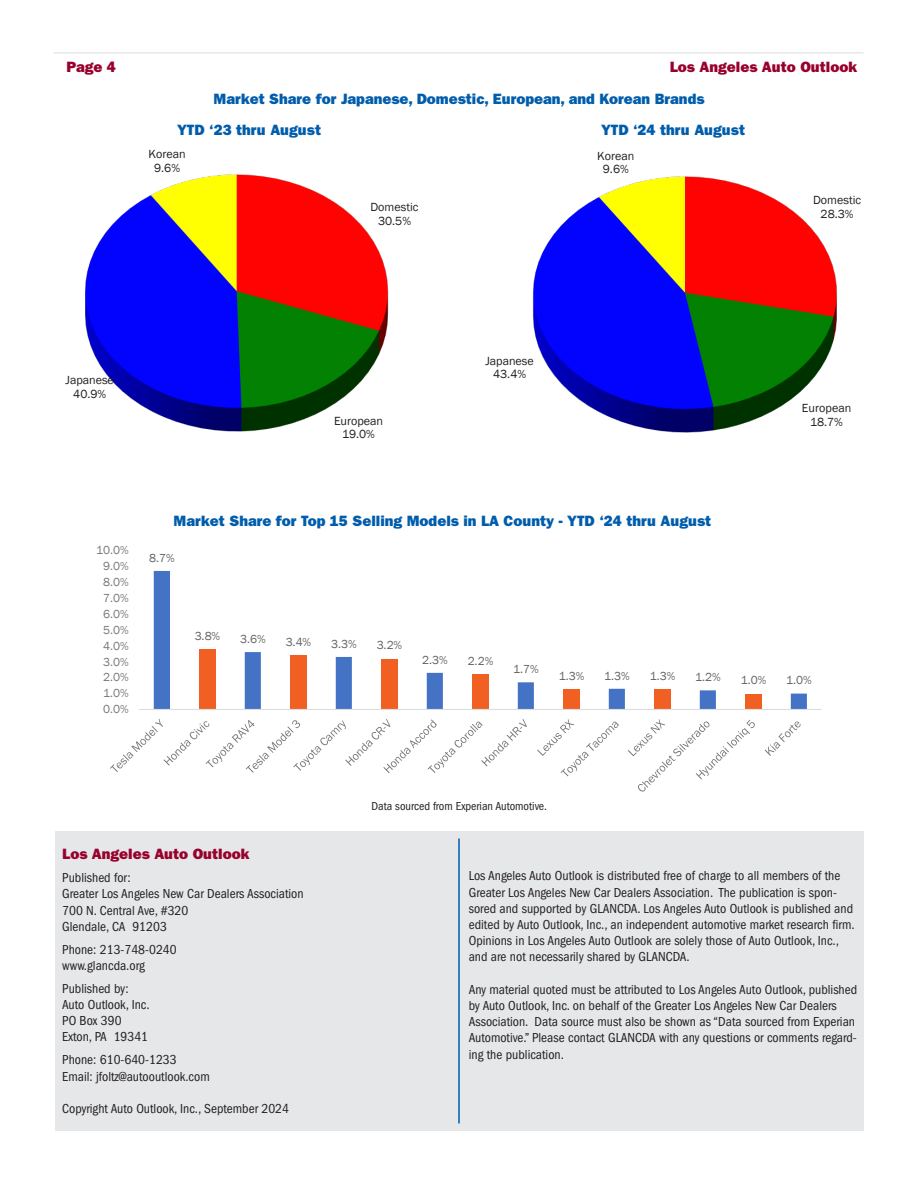
<style>
.page{position:relative;width:918px;height:1188px;background:#fff}
.page>*{position:absolute;margin:0;border:0;box-sizing:border-box;transform-origin:0 0}
.Graph_and_Table_Headers{font:15px "ITC Franklin Gothic Std Hvy";color:#015dab}
.t1{font:15px "ITC Franklin Gothic Std Hvy";color:#98012d}
.t2{font:condensed 13.5px/16.2px "ITC Franklin Gothic Std";color:#231f20}
.t3{font:12.15px/13.8px "Franklin Gothic";color:#231f20;text-align:center}
.t4{font:12px "Franklin Gothic";color:#636366}
.t5{font:12px "Franklin Gothic";color:#76787b}
.t6{font:condensed 12px "ITC Franklin Gothic Std";color:#231f20}
</style>
<div class="page">
<img style="left:85px;top:174px;width:304px;height:258px">
<img style="left:533px;top:176px;width:304px;height:257px">
<div style="left:56px;top:831px;width:808px;height:300px;background:#e6e7e9"></div>
<hr style="left:53px;top:52px;width:810px;height:1px;background:#dcdddf">
<hr style="left:458px;top:838px;width:2px;height:285px;background:#015dab">
<svg style="left:154px;top:571px;width:653px;height:138px"></svg>
<hr style="left:139px;top:709px;width:683px;height:1px;background:#dcdddf">
<svg style="left:110px;top:719px;width:417px;height:54px"></svg>
<svg style="left:537px;top:719px;width:82px;height:57px"></svg>
<svg style="left:628px;top:719px;width:127px;height:73px"></svg>
<svg style="left:765px;top:722px;width:36px;height:34px"></svg>
<p class="t1" style="left:67px;top:58px;width:51px">Page 4</p>
<p class="t1" style="left:670px;top:58px;width:189px">Los Angeles Auto Outlook</p>
<p class="Graph_and_Table_Headers" style="left:214px;top:90px;width:492px">Market Share for Japanese, Domestic, European, and Korean Brands</p>
<p class="Graph_and_Table_Headers" style="left:177px;top:121px;width:145px">YTD ‘23 thru August</p>
<p class="Graph_and_Table_Headers" style="left:601px;top:121px;width:145px">YTD ‘24 thru August</p>
<p class="t3" style="left:149px;top:148px;width:39px">Korean<br>9.6%</p>
<p class="t3" style="left:371px;top:201px;width:50px">Domestic<br>30.5%</p>
<p class="t3" style="left:597px;top:149px;width:39px">Korean<br>9.6%</p>
<p class="t3" style="left:813px;top:193px;width:50px">Domestic<br>28.3%</p>
<p class="t3" style="left:66px;top:374px;width:50px">Japanese<br>40.9%</p>
<p class="t3" style="left:334px;top:414px;width:51px">European<br>19.0%</p>
<p class="t3" style="left:485px;top:354px;width:50px">Japanese<br>43.4%</p>
<p class="t3" style="left:802px;top:401px;width:51px">European<br>18.7%</p>
<p class="t5" style="left:96px;top:543px;width:34px">10.0%</p>
<p class="t5" style="left:103px;top:559px;width:27px">9.0%</p>
<p class="t5" style="left:103px;top:574px;width:27px">8.0%</p>
<p class="t5" style="left:103px;top:590px;width:27px">7.0%</p>
<p class="t5" style="left:103px;top:606px;width:27px">6.0%</p>
<p class="t5" style="left:103px;top:622px;width:27px">5.0%</p>
<p class="t5" style="left:103px;top:638px;width:27px">4.0%</p>
<p class="t5" style="left:103px;top:654px;width:27px">3.0%</p>
<p class="t5" style="left:103px;top:670px;width:27px">2.0%</p>
<p class="t5" style="left:103px;top:686px;width:27px">1.0%</p>
<p class="t5" style="left:103px;top:702px;width:27px">0.0%</p>
<p class="Graph_and_Table_Headers" style="left:174px;top:512px;width:539px">Market Share for Top 15 Selling Models in LA County - YTD ‘24 thru August</p>
<p class="t4" style="left:149px;top:550px;width:27px">8.7%</p>
<p class="t4" style="left:195px;top:628px;width:27px">3.8%</p>
<p class="t4" style="left:240px;top:631px;width:27px">3.6%</p>
<p class="t4" style="left:286px;top:635px;width:27px">3.4%</p>
<p class="t4" style="left:331px;top:636px;width:27px">3.3%</p>
<p class="t4" style="left:377px;top:638px;width:27px">3.2%</p>
<p class="t4" style="left:422px;top:652px;width:27px">2.3%</p>
<p class="t4" style="left:468px;top:654px;width:27px">2.2%</p>
<p class="t4" style="left:513px;top:662px;width:27px">1.7%</p>
<p class="t4" style="left:559px;top:668px;width:27px">1.3%</p>
<p class="t4" style="left:604px;top:668px;width:27px">1.3%</p>
<p class="t4" style="left:650px;top:668px;width:27px">1.3%</p>
<p class="t4" style="left:695px;top:670px;width:27px">1.2%</p>
<p class="t4" style="left:741px;top:673px;width:27px">1.0%</p>
<p class="t4" style="left:786px;top:673px;width:27px">1.0%</p>
<p class="t6" style="left:371px;top:799px;width:177px">Data sourced from Experian Automotive.</p>
<p class="t1" style="left:62px;top:845px;width:189px">Los Angeles Auto Outlook</p>
<p class="t2" style="left:62px;top:870px;width:70px">Published for:</p>
<p class="t2" style="left:62px;top:886px;width:243px">Greater Los Angeles New Car Dealers Association</p>
<p class="t2" style="left:62px;top:902px;width:128px">700 N. Central Ave, #320</p>
<p class="t2" style="left:62px;top:918px;width:106px">Glendale, CA 91203</p>
<p class="t2" style="left:62px;top:941px;width:116px">Phone: 213-748-0240</p>
<p class="t2" style="left:62px;top:958px;width:84px">www.glancda.org</p>
<p class="t2" style="left:62px;top:980px;width:68px">Published by:</p>
<p class="t2" style="left:62px;top:997px;width:89px">Auto Outlook, Inc.</p>
<p class="t2" style="left:62px;top:1013px;width:61px">PO Box 390</p>
<p class="t2" style="left:62px;top:1029px;width:87px">Exton, PA 19341</p>
<p class="t2" style="left:62px;top:1052px;width:116px">Phone: 610-640-1233</p>
<p class="t2" style="left:62px;top:1068px;width:149px">Email: jfoltz@autooutlook.com</p>
<p class="t2" style="left:62px;top:1101px;width:228px">Copyright Auto Outlook, Inc., September 2024</p>
<p class="t2" style="left:469px;top:868px;width:388px">Los Angeles Auto Outlook is distributed free of charge to all members of the Greater Los Angeles New Car Dealers Association. The publication is spon&shy;sored and supported by GLANCDA. Los Angeles Auto Outlook is published and edited by Auto Outlook, Inc., an independent automotive market research firm.<br>Opinions in Los Angeles Auto Outlook are solely those of Auto Outlook, Inc., and are not necessarily shared by GLANCDA.</p>
<p class="t2" style="left:469px;top:981px;width:390px">Any material quoted must be attributed to Los Angeles Auto Outlook, published by Auto Outlook, Inc. on behalf of the Greater Los Angeles New Car Dealers Association. Data source must also be shown as “Data sourced from Experian Automotive.” Please contact GLANCDA with any questions or comments regard&shy;ing the publication.</p>
</div>
